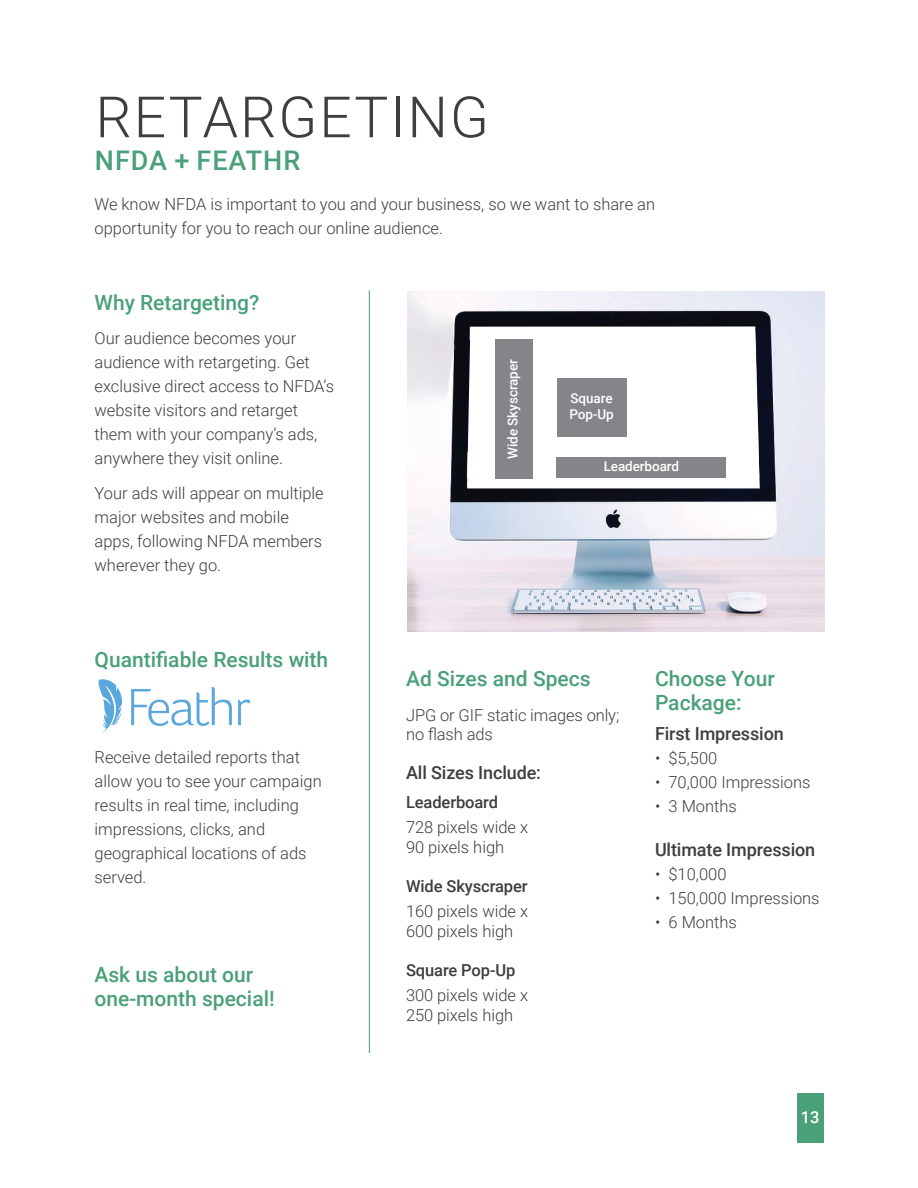
<style>
.page{position:relative;width:918px;height:1188px;background:#fff}
.page>*{position:absolute;margin:0;border:0;box-sizing:border-box;transform-origin:0 0}
.t1{font:300 57px "Roboto";letter-spacing:.035em;color:#3e3e3f}
.t2{font:500 27px "Roboto";letter-spacing:.035em;color:#4aa078}
.t3{font:500 21px "Roboto";color:#4aa078}
.t4{font:500 18px "Roboto";letter-spacing:-.005em;color:#3e3e3f}
.t5{font:300 16.5px/24px "Roboto";color:#3e3e3f}
.t6{font:500 16.5px "Roboto";letter-spacing:-.005em;color:#3e3e3f}
.t7{font:500 16.5px "Roboto";color:#fff}
.t8{font:500 13.5px "Roboto";letter-spacing:-.005em;color:#fff}
</style>
<div class="page">
<div style="left:797px;top:1094px;width:26px;height:49px;background:#4aa078"></div>
<img style="left:98px;top:679px;width:153px;height:54px">
<hr style="left:369px;top:290px;width:1px;height:763px;background:#4aa078">
<img style="left:408px;top:292px;width:417px;height:340px">
<svg style="left:467px;top:327px;width:293px;height:161px"></svg>
<div style="left:495px;top:339px;width:37px;height:140px;background:#838588"></div>
<div style="left:557px;top:457px;width:169px;height:21px;background:#838588"></div>
<div style="left:557px;top:379px;width:69px;height:58px;background:#838588"></div>
<p class="t1" style="left:96px;top:77px;width:395px">RETARGETING</p>
<p class="t2" style="left:95px;top:142px;width:207px">NFDA + FEATHR</p>
<p class="t5" style="left:94px;top:192px;width:562px">We know NFDA is important to you and your business, so we want to share an opportunity for you to reach our online audience.</p>
<p class="t3" style="left:95px;top:287px;width:166px">Why Retargeting?</p>
<p class="t5" style="left:95px;top:326px;width:241px">Our audience becomes your audience with retargeting. Get exclusive direct access to NFDA’s website visitors and retarget them with your company’s ads, anywhere they visit online.</p>
<p class="t5" style="left:95px;top:480px;width:231px">Your ads will appear on multiple major websites and mobile apps, following NFDA members wherever they go.</p>
<p class="t3" style="left:95px;top:644px;width:235px">Quantifiable Results with</p>
<p class="t5" style="left:95px;top:744px;width:229px">Receive detailed reports that allow you to see your campaign results in real time, including impressions, clicks, and geographical locations of ads served.</p>
<p class="t3" style="left:94px;top:960px;width:160px">Ask us about our</p>
<p class="t3" style="left:94px;top:984px;width:182px">one-month special!</p>
<p class="t8" style="left:503px;top:459px;width:101px;rotate:-90deg">Wide Skyscraper</p>
<p class="t8" style="left:571px;top:389px;width:44px">Square</p>
<p class="t8" style="left:569px;top:405px;width:46px">Pop-Up</p>
<p class="t8" style="left:604px;top:457px;width:77px">Leaderboard</p>
<p class="t3" style="left:406px;top:664px;width:186px">Ad Sizes and Specs</p>
<p class="t5" style="left:406px;top:702px;width:215px">JPG or GIF static images only;</p>
<p class="t5" style="left:406px;top:722px;width:88px">no flash ads</p>
<p class="t4" style="left:406px;top:760px;width:136px">All Sizes Include:</p>
<p class="t6" style="left:406px;top:790px;width:94px">Leaderboard</p>
<p class="t5" style="left:406px;top:815px;width:124px">728 pixels wide x</p>
<p class="t5" style="left:406px;top:834px;width:100px">90 pixels high</p>
<p class="t6" style="left:406px;top:874px;width:123px">Wide Skyscraper</p>
<p class="t5" style="left:406px;top:899px;width:124px">160 pixels wide x</p>
<p class="t5" style="left:406px;top:918px;width:109px">600 pixels high</p>
<p class="t6" style="left:406px;top:958px;width:111px">Square Pop-Up</p>
<p class="t5" style="left:406px;top:983px;width:124px">300 pixels wide x</p>
<p class="t5" style="left:406px;top:1002px;width:109px">250 pixels high</p>
<p class="t3" style="left:655px;top:664px;width:121px">Choose Your</p>
<p class="t3" style="left:655px;top:688px;width:88px">Package:</p>
<p class="t4" style="left:655px;top:721px;width:130px">First Impression</p>
<p class="t5" style="left:655px;top:746px;width:64px">• $5,500</p>
<p class="t5" style="left:655px;top:770px;width:157px">• 70,000 Impressions</p>
<p class="t5" style="left:655px;top:794px;width:83px">• 3 Months</p>
<p class="t4" style="left:655px;top:837px;width:162px">Ultimate Impression</p>
<p class="t5" style="left:655px;top:861px;width:73px">• $10,000</p>
<p class="t5" style="left:655px;top:885px;width:166px">• 150,000 Impressions</p>
<p class="t5" style="left:655px;top:909px;width:83px">• 6 Months</p>
<p class="t7" style="left:801px;top:1106px;width:20px">13</p>
</div>
